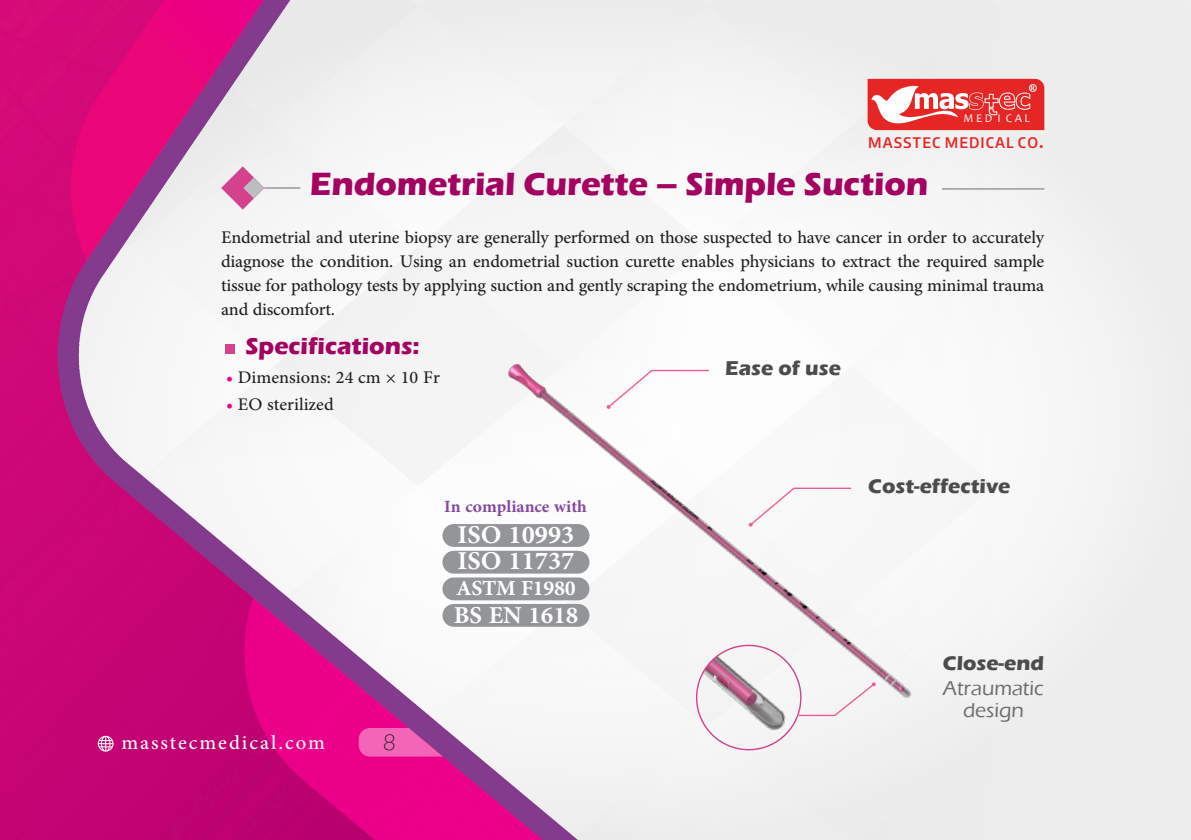
<style>
.page{position:relative;width:1191px;height:840px;background:#fff}
.page>*{position:absolute;margin:0;border:0;box-sizing:border-box;transform-origin:0 0}
.t1{font:700 36px "Adobe Arabic";color:#fff}
.t2{font:700 34px "Adobe Arabic";color:#fff}
.t3{font:700 33.2px "Eras ITC";letter-spacing:-.005em;color:#a40260}
.t4{font:700 30px "Adobe Arabic";letter-spacing:-.01em;color:#fff}
.t5{font:28px "Adobe Arabic";letter-spacing:.07em;color:#fff}
.t6{font:24.8px/24px "Adobe Arabic";letter-spacing:-.01em;color:#231f20;text-align:justify}
.t7{font:700 24px "Adobe Arabic";color:#84489c}
.t8{font:700 24px "Eras ITC";color:#a40260}
.t9{font:300 23.4px "Eras ITC";color:#231f20}
.t10{font:700 20.6px "Eras ITC";color:#4b4c4d}
.t11{font:500 20.6px/22.4px "Eras ITC";color:#6c6d70;text-align:center}
.t12{font:700 19.4px "w Nian";letter-spacing:.05em;color:#e62625}
.t13{font:11.8px "Candara";color:#fff}
.t14{font:700 6.2px "Times New Roman";color:#fff}
.s1{color:#ed028c}
</style>
<div class="page">
<img style="left:0;top:0;width:1000px;height:839px">
<div style="left:225px;top:343px;width:10px;height:10px;background:#d4418c"></div>
<svg style="left:221px;top:166px;width:43px;height:43px"></svg>
<hr style="left:264px;top:187px;width:36px;height:2px;background:#a8a9ad">
<hr style="left:942px;top:188px;width:102px;height:2px;background:#a8a9ad">
<img style="left:483px;top:230px;width:465px;height:609px">
<svg style="left:748px;top:486px;width:104px;height:40px"></svg>
<svg style="left:606px;top:369px;width:104px;height:39px"></svg>
<svg style="left:692px;top:640px;width:183px;height:113px"></svg>
<div style="left:442px;top:523px;width:147px;height:23px;background:#939598;border-radius:11px"></div>
<div style="left:442px;top:550px;width:147px;height:23px;background:#939598;border-radius:11px"></div>
<div style="left:442px;top:577px;width:147px;height:23px;background:#939598;border-radius:11px"></div>
<div style="left:442px;top:603px;width:147px;height:23px;background:#939598;border-radius:11px"></div>
<svg style="left:867px;top:79px;width:177px;height:51px"></svg>
<div style="left:1029px;top:84px;width:7px;height:8px;border:1px solid #fff;border-radius:50%"></div>
<svg style="left:359px;top:727px;width:84px;height:29px;background:#db57ac"></svg>
<svg style="left:98px;top:735px;width:16px;height:16px"></svg>
<p class="t14" style="left:1030px;top:84px;width:6px">R</p>
<p class="t13" style="left:963px;top:111px;width:68px">M E D I C A L</p>
<p class="t12" style="left:868px;top:130px;width:177px">MASSTEC MEDICAL CO.</p>
<p class="t3" style="left:310px;top:164px;width:620px">Endometrial Curette – Simple Suction</p>
<p class="t6" style="left:221px;top:222px;width:824px">Endometrial and uterine biopsy are generally performed on those suspected to have cancer in order to accurately diagnose the condition. Using an endometrial suction curette enables physicians to extract the required sample tissue for pathology tests by applying suction and gently scraping the endometrium, while causing minimal trauma and discomfort.</p>
<p class="t8" style="left:245px;top:331px;width:176px">Specifications:</p>
<p class="t6" style="left:226px;top:362px;width:215px"><span class="s1">•</span> Dimensions: 24 cm × 10 Fr</p>
<p class="t6" style="left:226px;top:389px;width:109px"><span class="s1">•</span> EO sterilized</p>
<p class="t10" style="left:725px;top:356px;width:117px">Ease of use</p>
<p class="t5" style="left:121px;top:722px;width:205px">masstecmedical.com</p>
<p class="t9" style="left:383px;top:729px;width:14px">8</p>
<p class="t7" style="left:444px;top:489px;width:144px">In compliance with</p>
<p class="t1" style="left:457px;top:509px;width:118px">ISO 10993</p>
<p class="t1" style="left:457px;top:535px;width:118px">ISO 11737</p>
<p class="t4" style="left:456px;top:567px;width:121px">ASTM F1980</p>
<p class="t2" style="left:454px;top:591px;width:126px">BS EN 1618</p>
<p class="t10" style="left:868px;top:474px;width:144px">Cost-effective</p>
<p class="t10" style="left:943px;top:650px;width:103px">Close-end</p>
<p class="t11" style="left:943px;top:676px;width:102px">Atraumatic design</p>
</div>
